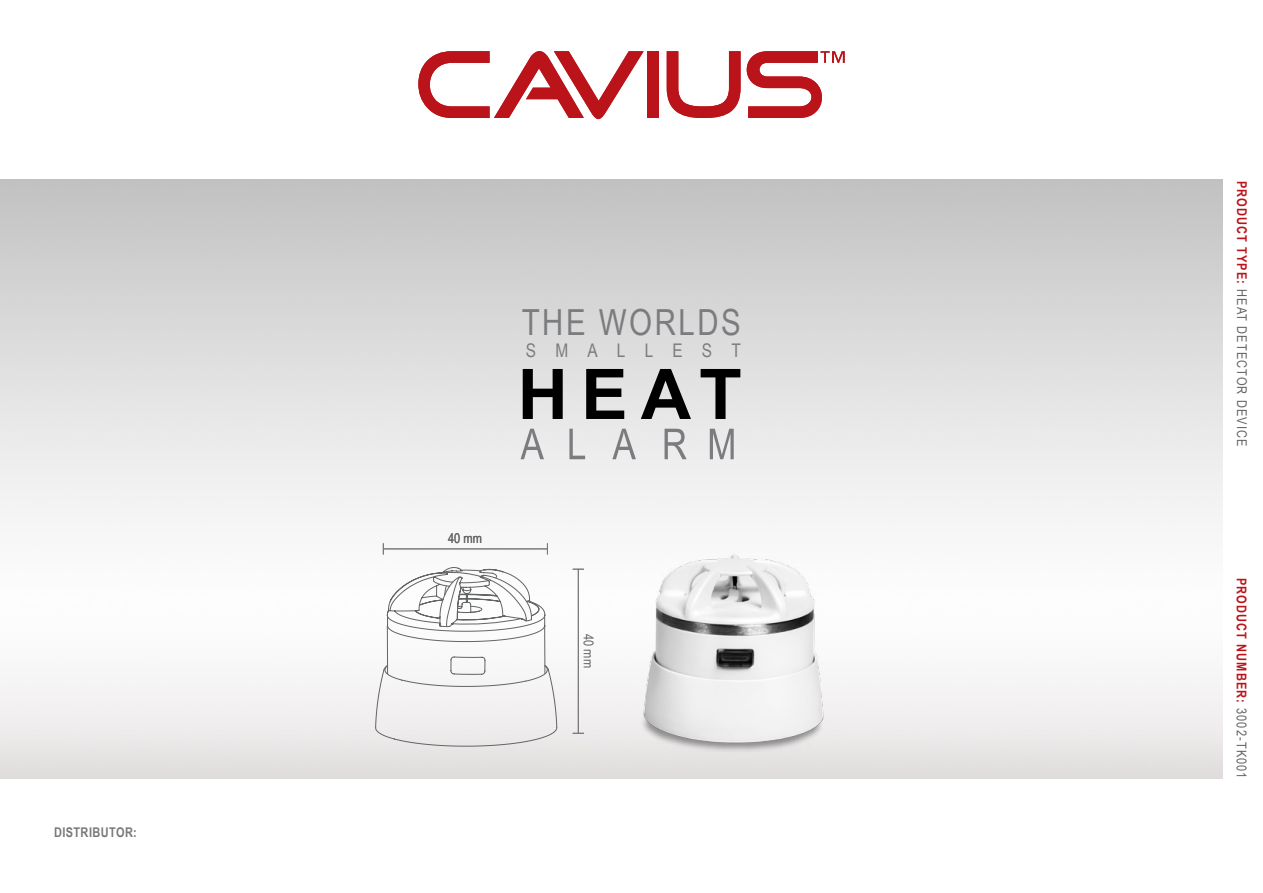
<style>
.page{position:relative;width:1263px;height:893px;background:#fff}
.page>*{position:absolute;margin:0;border:0;box-sizing:border-box;transform-origin:0 0}
.t1{font:36px "Arial Narrow";letter-spacing:.07em;color:#7b7c7f}
.t2{font:18.75px "Arial Narrow";letter-spacing:1.02em;color:#7b7c7f}
.t3{font:13.5px "Arial Narrow";letter-spacing:.08em;color:#636466}
.t4{font:700 13.5px "Arial Narrow";letter-spacing:.08em;color:#ba141a}
.t5{font:700 13.35px "Arial Narrow";letter-spacing:.03em;color:#77787b}
.s1{font-weight:700;color:#ba141a}
.s2{font-weight:400;color:#636466}
</style>
<div class="page">
<svg style="left:418px;top:51px;width:226px;height:68px"></svg>
<div style="left:647px;top:51px;width:12px;height:67px;background:#ba141a"></div>
<svg style="left:667px;top:51px;width:73px;height:67px"></svg>
<svg style="left:747px;top:51px;width:98px;height:67px"></svg>
<svg style="left:375px;top:567px;width:182px;height:187px"></svg>
<img style="left:613px;top:539px;width:241px;height:220px">
<hr style="left:578px;top:569px;width:1px;height:165px;background:#77787b">
<hr style="left:383px;top:548px;width:165px;height:1px;background:#77787b">
<svg style="left:569px;top:429px;width:118px;height:30px;background:#d6d6d7"></svg>
<svg style="left:523px;top:369px;width:217px;height:50px;background:#8b8b8b"></svg>
<svg style="left:710px;top:429px;width:24px;height:30px"></svg>
<svg style="left:520px;top:429px;width:24px;height:30px"></svg>
<p class="t5" style="left:54px;top:823px;width:84px">DISTRIBUTOR:</p>
<h1 class="t1" style="left:522px;top:296px;width:221px">THE WORLDS</h1>
<h2 class="t2" style="left:526px;top:336px;width:216px">SMALLEST</h2>
<p class="t3" style="left:448px;top:529px;width:35px">40 mm</p>
<p class="t3" style="left:598px;top:634px;width:35px;rotate:90deg">40 mm</p>
<p class="t3" style="left:1252px;top:181px;width:267px;rotate:90deg"><span class="s1">PRODUCT TYPE:</span> HEAT DETECTOR DEVICE</p>
<p class="t4" style="left:1252px;top:578px;width:202px;rotate:90deg">PRODUCT NUMBER: <span class="s2">3002-TK001</span></p>
</div>
